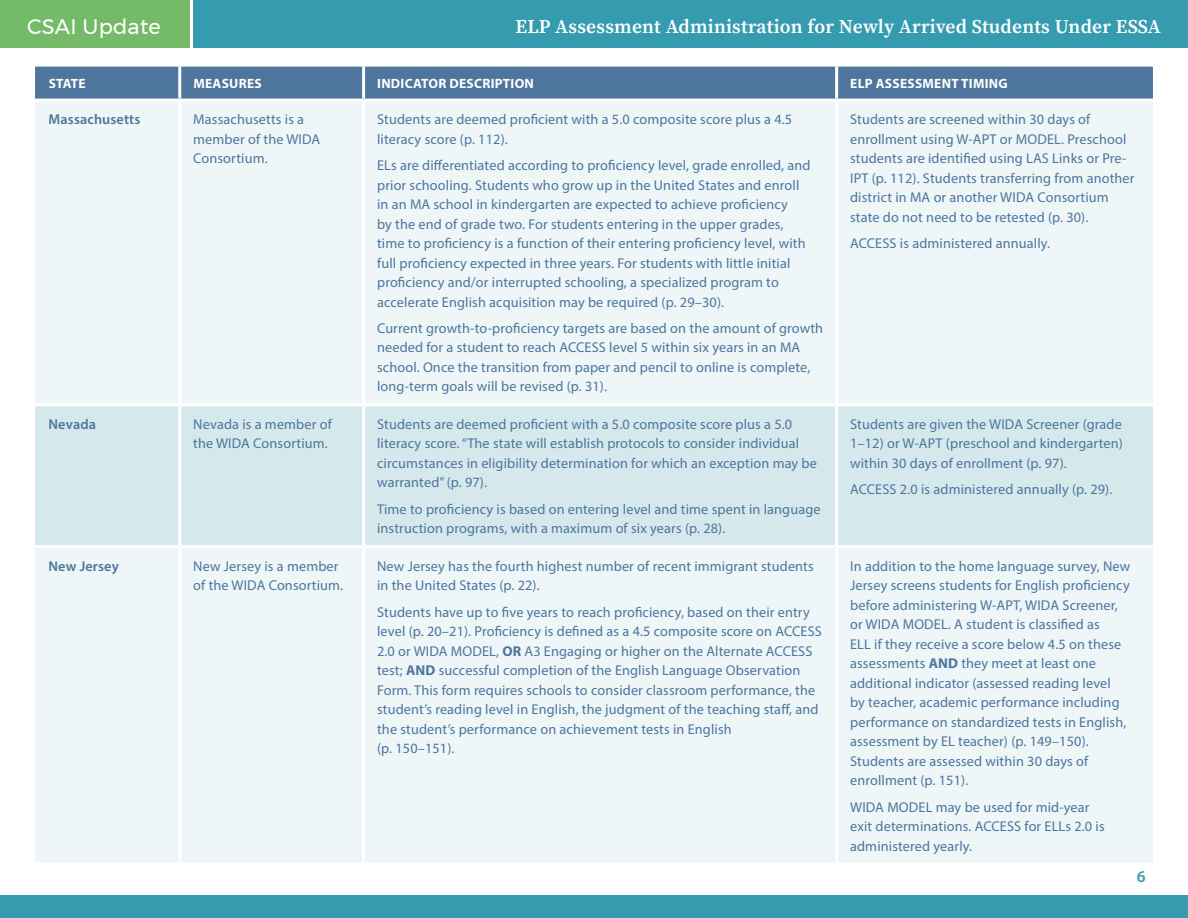
<style>
.page{position:relative;width:1188px;height:918px;background:#fff}
.page>*{position:absolute;margin:0;border:0;box-sizing:border-box;transform-origin:0 0}
.t1{font:21px "Montserrat";letter-spacing:.01em;color:#fff}
.t2{font:600 19.5px "Source Serif Pro";letter-spacing:.01em;color:#fff}
.t3{font:600 16.5px "Myriad Pro";color:#359cb0}
.Table_cell{font:14.25px/19.5px "Myriad Pro";letter-spacing:.01em;color:#4d759d}
.Table_cell-2{font:600 14.25px "Myriad Pro";letter-spacing:.01em;color:#4d759d}
.Table_column_heading{font:700 13.5px "Myriad Pro";letter-spacing:.02em;color:#fff}
.s1{font-weight:700}
</style>
<div class="page">
<div style="left:0;top:896px;width:1188px;height:22px;background:#359cb0"></div>
<div style="left:193px;top:0;width:995px;height:48px;background:#359cb0"></div>
<div style="left:0;top:0;width:190px;height:48px;background:#74ba68"></div>
<div style="left:35px;top:67px;width:1118px;height:32px;background:#4d759d"></div>
<div style="left:35px;top:102px;width:1118px;height:761px;background:#eef6f8"></div>
<div style="left:35px;top:406px;width:1118px;height:139px;background:#d5e9ed"></div>
<hr style="left:362px;top:67px;width:3px;height:32px;background:#fff">
<hr style="left:362px;top:102px;width:3px;height:301px;background:#fff">
<hr style="left:362px;top:406px;width:3px;height:139px;background:#fff">
<hr style="left:362px;top:548px;width:3px;height:315px;background:#fff">
<hr style="left:835px;top:67px;width:3px;height:32px;background:#fff">
<hr style="left:835px;top:102px;width:3px;height:301px;background:#fff">
<hr style="left:835px;top:406px;width:3px;height:139px;background:#fff">
<hr style="left:835px;top:548px;width:3px;height:315px;background:#fff">
<hr style="left:178px;top:67px;width:3px;height:32px;background:#fff">
<hr style="left:178px;top:102px;width:3px;height:301px;background:#fff">
<hr style="left:35px;top:403px;width:145px;height:3px;background:#fff">
<hr style="left:180px;top:403px;width:184px;height:3px;background:#fff">
<hr style="left:178px;top:406px;width:3px;height:139px;background:#fff">
<hr style="left:364px;top:403px;width:473px;height:3px;background:#fff">
<hr style="left:837px;top:403px;width:316px;height:3px;background:#fff">
<hr style="left:35px;top:545px;width:145px;height:3px;background:#fff">
<hr style="left:180px;top:545px;width:184px;height:3px;background:#fff">
<hr style="left:178px;top:548px;width:3px;height:315px;background:#fff">
<hr style="left:364px;top:545px;width:473px;height:3px;background:#fff">
<hr style="left:837px;top:545px;width:316px;height:3px;background:#fff">
<h1 class="t1" style="left:27px;top:11px;width:135px">CSAI Update</h1>
<h2 class="t2" style="left:516px;top:13px;width:647px">ELP Assessment Administration for Newly Arrived Students Under ESSA</h2>
<p class="Table_column_heading" style="left:49px;top:75px;width:39px">STATE</p>
<p class="Table_column_heading" style="left:193px;top:75px;width:70px">MEASURES</p>
<p class="Table_column_heading" style="left:377px;top:75px;width:158px">INDICATOR DESCRIPTION</p>
<p class="Table_column_heading" style="left:850px;top:75px;width:159px">ELP ASSESSMENT TIMING</p>
<p class="Table_cell-2" style="left:49px;top:110px;width:93px">Massachusetts</p>
<p class="Table_cell" style="left:193px;top:110px;width:129px">Massachusetts is a member of the WIDA<br>Consortium.</p>
<p class="Table_cell" style="left:377px;top:110px;width:417px">Students are deemed proficient with a 5.0 composite score plus a 4.5 literacy score (p. 112).</p>
<p class="Table_cell" style="left:377px;top:155px;width:435px">ELs are differentiated according to proficiency level, grade enrolled, and prior schooling. Students who grow up in the United States and enroll in an MA school in kindergarten are expected to achieve proficiency<br>by the end of grade two. For students entering in the upper grades, time to proficiency is a function of their entering proficiency level, with full proficiency expected in three years. For students with little initial proficiency and/or interrupted schooling, a specialized program to accelerate English acquisition may be required (p. 29–30).</p>
<p class="Table_cell" style="left:377px;top:318px;width:448px">Current growth-to-proficiency targets are based on the amount of growth needed for a student to reach ACCESS level 5 within six years in an MA school. Once the transition from paper and pencil to online is complete, long-term goals will be revised (p. 31).</p>
<p class="Table_cell" style="left:850px;top:110px;width:286px">Students are screened within 30 days of enrollment using W-APT or MODEL. Preschool students are identified using LAS Links or Pre-IPT (p. 112). Students transferring from another district in MA or another WIDA Consortium state do not need to be retested (p. 30).</p>
<p class="Table_cell" style="left:850px;top:233px;width:201px">ACCESS is administered annually.</p>
<p class="Table_cell-2" style="left:49px;top:415px;width:49px">Nevada</p>
<p class="Table_cell" style="left:193px;top:414px;width:140px">Nevada is a member of the WIDA Consortium.</p>
<p class="Table_cell" style="left:377px;top:414px;width:441px">Students are deemed proficient with a 5.0 composite score plus a 5.0 literacy score. “The state will establish protocols to consider individual circumstances in eligibility determination for which an exception may be warranted” (p. 97).</p>
<p class="Table_cell" style="left:377px;top:499px;width:445px">Time to proficiency is based on entering level and time spent in language instruction programs, with a maximum of six years (p. 28).</p>
<p class="Table_cell-2" style="left:49px;top:557px;width:72px">New Jersey</p>
<p class="Table_cell" style="left:193px;top:556px;width:151px">New Jersey is a member of the WIDA Consortium.</p>
<p class="Table_cell" style="left:377px;top:556px;width:438px">New Jersey has the fourth highest number of recent immigrant students in the United States (p. 22).</p>
<p class="Table_cell" style="left:377px;top:602px;width:446px">Students have up to five years to reach proficiency, based on their entry level (p. 20–21). Proficiency is defined as a 4.5 composite score on ACCESS 2.0 or WIDA MODEL, <span class="s1">OR</span> A3 Engaging or higher on the Alternate ACCESS test; <span class="s1">AND</span> successful completion of the English Language Observation Form. This form requires schools to consider classroom performance, the student’s reading level in English, the judgment of the teaching staff, and the student’s performance on achievement tests in English<br>(p. 150–151).</p>
<p class="Table_cell" style="left:850px;top:414px;width:274px;text-align:justify">Students are given the WIDA Screener (grade 1–12) or W-APT (preschool and kindergarten) within 30 days of enrollment (p. 97).</p>
<p class="Table_cell" style="left:850px;top:479px;width:264px">ACCESS 2.0 is administered annually (p. 29).</p>
<p class="Table_cell" style="left:850px;top:556px;width:282px">In addition to the home language survey, New Jersey screens students for English proficiency before administering W-APT, WIDA Screener, or WIDA MODEL. A student is classified as<br>ELL if they receive a score below 4.5 on these assessments <span class="s1">AND</span> they meet at least one additional indicator (assessed reading level<br>by teacher, academic performance including performance on standardized tests in English, assessment by EL teacher) (p. 149–150).<br>Students are assessed within 30 days of enrollment (p. 151).</p>
<p class="Table_cell" style="left:850px;top:797px;width:256px">WIDA MODEL may be used for mid-year exit determinations. ACCESS for ELLs 2.0 is administered yearly.</p>
<p class="t3" style="left:1137px;top:866px;width:10px">6</p>
</div>
